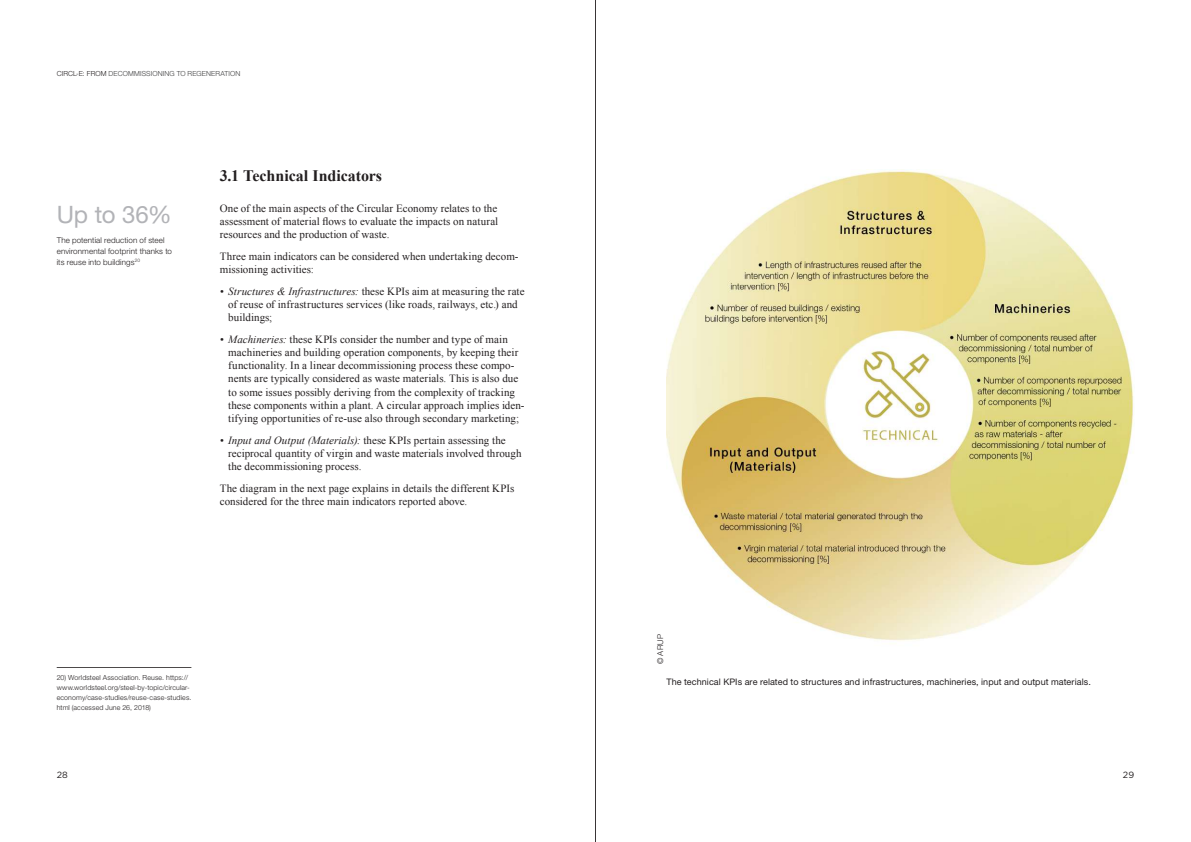
<style>
.page{position:relative;width:1191px;height:842px;background:#fff}
.page>*{position:absolute;margin:0;border:0;box-sizing:border-box;transform-origin:0 0}
.t1{font:24px "Helvetica Neue LT Std";color:#b2b3b7}
.t2{font:700 16px "Times New Roman";color:#231f20}
.t3{font:11px/13.2px "Times New Roman";letter-spacing:.005em;color:#231f20}
.t4{font:9px "Helvetica Neue LT Std";letter-spacing:.01em;color:#231f20}
.t5{font:9px "Gotham Rounded";color:#231f20}
.t6{font:300 8px/11px "Helvetica Neue LT Std";letter-spacing:.015em;color:#231f20}
.t7{font:300 7px/10px "Helvetica Neue LT Std";letter-spacing:.02em;color:#231f20}
.t8{font:300 7px "Helvetica Neue LT Std";letter-spacing:.015em;color:#3e3e3f}
.s1{color:#231f20}
.s2{font-style:italic}
</style>
<div class="page">
<hr style="left:595px;top:0;width:1px;height:842px;background:#231f20">
<hr style="left:57px;top:667px;width:134px;height:1px;background:#231f20">
<img style="left:666px;top:171px;width:468px;height:470px">
<p class="t8" style="left:57px;top:69px;width:185px"><span class="s1">CIRCL-E: FROM</span> DECOMMISSIONING TO REGENERATION</p>
<h1 class="t1" style="left:57px;top:200px;width:117px">Up to 36%</h1>
<p class="t6" style="left:57px;top:234px;width:117px">The potential reduction of steel environmental footprint thanks to its reuse into buildings<sup>20</sup></p>
<h2 class="t2" style="left:220px;top:165px;width:164px">3.1 Technical Indicators</h2>
<p class="t3" style="left:220px;top:201px;width:280px;text-align:justify">One of the main aspects of the Circular Economy relates to the assessment of material flows to evaluate the impacts on natural resources and the production of waste.</p>
<p class="t3" style="left:220px;top:249px;width:300px">Three main indicators can be considered when undertaking decom&shy;missioning activities:</p>
<p class="t3" style="left:228px;top:284px;width:298px;text-indent:-9px"><span class="s2">• Structures &amp; Infrastructures:</span> these KPIs aim at measuring the rate of reuse of infrastructures services (like roads, railways, etc.) and buildings;</p>
<p class="t3" style="left:228px;top:332px;width:298px;text-indent:-9px"><span class="s2">• Machineries:</span> these KPIs consider the number and type of main machineries and building operation components, by keeping their functionality. In a linear decommissioning process these compo&shy;nents are typically considered as waste materials. This is also due to some issues possibly deriving from the complexity of tracking these components within a plant. A circular approach implies iden&shy;tifying opportunities of re-use also through secondary marketing;</p>
<p class="t3" style="left:228px;top:433px;width:295px;text-indent:-9px"><span class="s2">• Input and Output (Materials):</span> these KPIs pertain assessing the reciprocal quantity of virgin and waste materials involved through the decommissioning process.</p>
<p class="t3" style="left:220px;top:481px;width:296px">The diagram in the next page explains in details the different KPIs considered for the three main indicators reported above.</p>
<p class="t7" style="left:57px;top:673px;width:136px">20) Worldsteel Association. Reuse. https:// www.worldsteel.org/steel-by-topic/circular&shy;economy/case-studies/reuse-case-studies. html (accessed June 26, 2018)</p>
<p class="t6" style="left:654px;top:664px;width:31px;rotate:-90deg">© ARUP</p>
<p class="t4" style="left:666px;top:676px;width:426px">The technical KPIs are related to structures and infrastructures, machineries, input and output materials.</p>
<p class="t5" style="left:57px;top:769px;width:13px">28</p>
<p class="t5" style="left:1122px;top:769px;width:13px">29</p>
</div>
